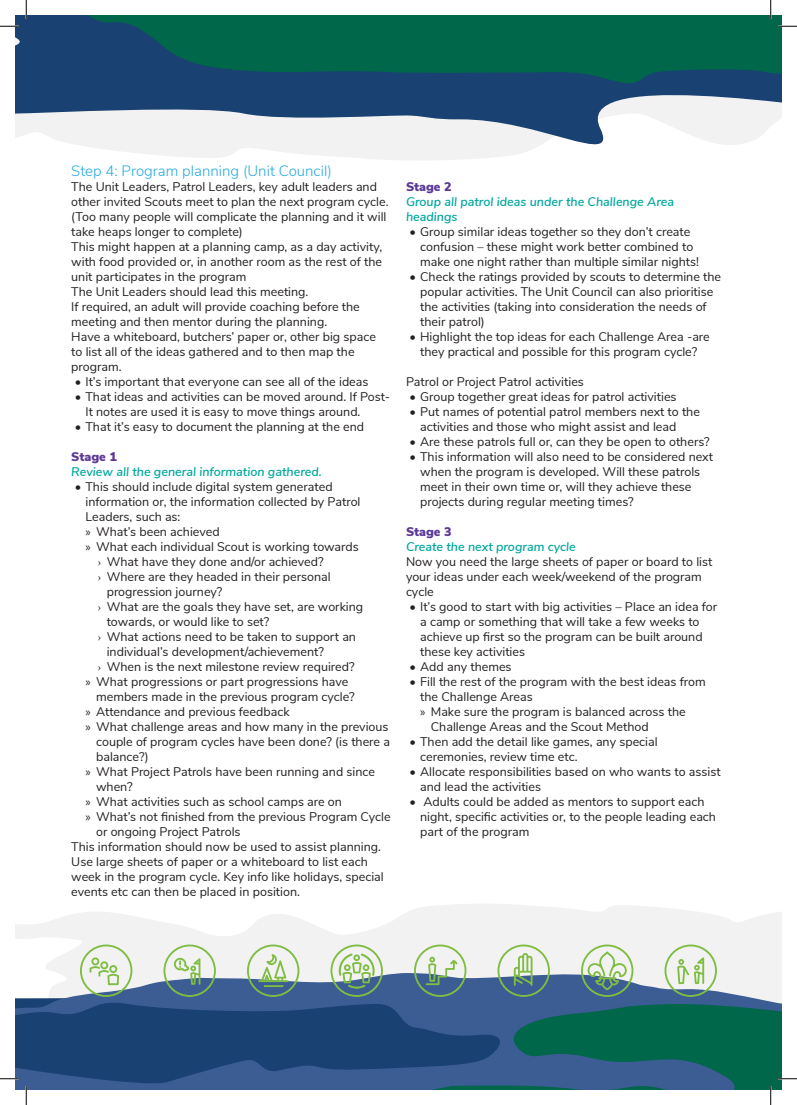
<style>
.page{position:relative;width:797px;height:1105px;background:#fff}
.page>*{position:absolute;margin:0;border:0;box-sizing:border-box;transform-origin:0 0}
._1_4_Subsubheader{font:300 15px "Nunito Sans";color:#28aae2}
._3_1_Body{font:12.5px/15px "Nunito Sans";color:#231f20}
._4_1_Highlight_Text{font:italic 600 12.5px/15px "Nunito Sans";color:#00a79e}
._2_1_Body_Header{font:900 12.5px "Nunito Sans";color:#5c3996}
.s1{font-family:"Myriad Pro"}
.s2{font-family:"Minion Pro"}
</style>
<div class="page">
<svg style="left:16px;top:16px;width:765px;height:144px"></svg>
<svg style="left:79px;top:16px;width:702px;height:71px;background:#075b56"></svg>
<svg style="left:16px;top:904px;width:765px;height:40px;fill:#f2f2f2"></svg>
<svg style="left:0;top:25px;width:19px;height:2px"></svg>
<svg style="left:778px;top:25px;width:19px;height:2px"></svg>
<svg style="left:25px;top:0;width:2px;height:19px"></svg>
<svg style="left:345px;top:0;width:436px;height:19px"></svg>
<svg style="left:0;top:944px;width:797px;height:161px"></svg>
<p class="_1_4_Subsubheader" style="left:71px;top:160px;width:262px">Step 4: Program planning (Unit Council)</p>
<p class="_3_1_Body" style="left:71px;top:179px;width:319px">The Unit Leaders, Patrol Leaders, key adult leaders and other invited Scouts meet to plan the next program cycle. (Too many people will complicate the planning and it will take heaps longer to complete)</p>
<p class="_3_1_Body" style="left:71px;top:239px;width:312px;text-align:justify">This might happen at a planning camp, as a day activity, with food provided or, in another room as the rest of the unit participates in the program</p>
<p class="_3_1_Body" style="left:71px;top:284px;width:239px">The Unit Leaders should lead this meeting.</p>
<p class="_3_1_Body" style="left:71px;top:299px;width:290px">If required, an adult will provide coaching before the meeting and then mentor during the planning.</p>
<p class="_3_1_Body" style="left:71px;top:329px;width:306px">Have a whiteboard, butchers’ paper or, other big space to list all of the ideas gathered and to then map the program.</p>
<p class="_3_1_Body" style="left:75px;top:374px;width:295px">• It’s important that everyone can see all of the ideas</p>
<p class="_3_1_Body" style="left:85px;top:389px;width:306px;text-indent:-11px">• That ideas and activities can be moved around. If Post-<br>It notes are used it is easy to move things around.</p>
<p class="_3_1_Body" style="left:75px;top:419px;width:291px">• That it’s easy to document the planning at the end</p>
<p class="_2_1_Body_Header" style="left:71px;top:448px;width:47px">Stage 1</p>
<p class="_4_1_Highlight_Text" style="left:71px;top:464px;width:252px">Review all the general information gathered.</p>
<p class="_3_1_Body" style="left:85px;top:479px;width:276px;text-indent:-11px">• This should include digital system generated information or, the information collected by Patrol<br>Leaders, such as:</p>
<p class="_3_1_Body" style="left:85px;top:524px;width:136px"><span class="s1">»</span> What’s been achieved</p>
<p class="_3_1_Body" style="left:85px;top:539px;width:275px"><span class="s1">»</span> What each individual Scout is working towards</p>
<p class="_3_1_Body" style="left:98px;top:554px;width:227px"><span class="s2">›</span> What have they done and/or achieved?</p>
<p class="_3_1_Body" style="left:107px;top:569px;width:225px;text-indent:-9px"><span class="s2">›</span> Where are they headed in their personal progression journey?</p>
<p class="_3_1_Body" style="left:107px;top:599px;width:258px;text-indent:-9px"><span class="s2">›</span> What are the goals they have set, are working towards, or would like to set?</p>
<p class="_3_1_Body" style="left:107px;top:629px;width:251px;text-indent:-9px"><span class="s2">›</span> What actions need to be taken to support an individual’s development/achievement?</p>
<p class="_3_1_Body" style="left:98px;top:659px;width:258px"><span class="s2">›</span> When is the next milestone review required?</p>
<p class="_3_1_Body" style="left:96px;top:674px;width:260px;text-indent:-11px"><span class="s1">»</span> What progressions or part progressions have members made in the previous program cycle?</p>
<p class="_3_1_Body" style="left:85px;top:704px;width:206px"><span class="s1">»</span> Attendance and previous feedback</p>
<p class="_3_1_Body" style="left:96px;top:719px;width:295px;text-align:justify;text-indent:-11px"><span class="s1">»</span> What challenge areas and how many in the previous couple of program cycles have been done? (is there a balance?)</p>
<p class="_3_1_Body" style="left:96px;top:764px;width:280px;text-indent:-11px"><span class="s1">»</span> What Project Patrols have been running and since when?</p>
<p class="_3_1_Body" style="left:85px;top:794px;width:258px"><span class="s1">»</span> What activities such as school camps are on</p>
<p class="_3_1_Body" style="left:96px;top:809px;width:296px;text-indent:-11px"><span class="s1">»</span> What’s not finished from the previous Program Cycle or ongoing Project Patrols</p>
<p class="_3_1_Body" style="left:71px;top:839px;width:311px">This information should now be used to assist planning.</p>
<p class="_3_1_Body" style="left:71px;top:854px;width:314px">Use large sheets of paper or a whiteboard to list each week in the program cycle. Key info like holidays, special events etc can then be placed in position.</p>
<p class="_2_1_Body_Header" style="left:406px;top:178px;width:47px">Stage 2</p>
<p class="_4_1_Highlight_Text" style="left:406px;top:194px;width:269px">Group all patrol ideas under the Challenge Area headings</p>
<p class="_3_1_Body" style="left:420px;top:224px;width:280px;text-indent:-11px">• Group similar ideas together so they don’t create confusion – these might work better combined to make one night rather than multiple similar nights!</p>
<p class="_3_1_Body" style="left:420px;top:269px;width:302px;text-indent:-11px">• Check the ratings provided by scouts to determine the popular activities. The Unit Council can also prioritise the activities (taking into consideration the needs of their patrol)</p>
<p class="_3_1_Body" style="left:409px;top:329px;width:302px;text-align:center">• Highlight the top ideas for each Challenge Area -are they practical and possible for this program cycle?</p>
<p class="_3_1_Body" style="left:406px;top:374px;width:179px">Patrol or Project Patrol activities</p>
<p class="_3_1_Body" style="left:409px;top:389px;width:268px">• Group together great ideas for patrol activities</p>
<p class="_3_1_Body" style="left:420px;top:404px;width:281px;text-indent:-11px">• Put names of potential patrol members next to the activities and those who might assist and lead</p>
<p class="_3_1_Body" style="left:409px;top:434px;width:302px">• Are these patrols full or, can they be open to others?</p>
<p class="_3_1_Body" style="left:420px;top:449px;width:294px;text-indent:-11px">• This information will also need to be considered next when the program is developed. Will these patrols meet in their own time or, will they achieve these projects during regular meeting times?</p>
<p class="_2_1_Body_Header" style="left:406px;top:523px;width:47px">Stage 3</p>
<p class="_4_1_Highlight_Text" style="left:406px;top:539px;width:171px">Create the next program cycle</p>
<p class="_3_1_Body" style="left:406px;top:554px;width:308px">Now you need the large sheets of paper or board to list your ideas under each week/weekend of the program cycle</p>
<p class="_3_1_Body" style="left:420px;top:599px;width:299px;text-indent:-11px">• It’s good to start with big activities – Place an idea for a camp or something that will take a few weeks to achieve up first so the program can be built around these key activities</p>
<p class="_3_1_Body" style="left:409px;top:659px;width:104px">• Add any themes</p>
<p class="_3_1_Body" style="left:420px;top:674px;width:287px;text-indent:-11px">• Fill the rest of the program with the best ideas from the Challenge Areas</p>
<p class="_3_1_Body" style="left:431px;top:704px;width:256px;text-indent:-11px"><span class="s1">»</span> Make sure the program is balanced across the<br>Challenge Areas and the Scout Method</p>
<p class="_3_1_Body" style="left:420px;top:734px;width:239px;text-indent:-11px">• Then add the detail like games, any special ceremonies, review time etc.</p>
<p class="_3_1_Body" style="left:420px;top:764px;width:302px;text-indent:-11px">• Allocate responsibilities based on who wants to assist and lead the activities</p>
<p class="_3_1_Body" style="left:420px;top:794px;width:297px;text-indent:-11px">• Adults could be added as mentors to support each night, specific activities or, to the people leading each part of the program</p>
</div>
